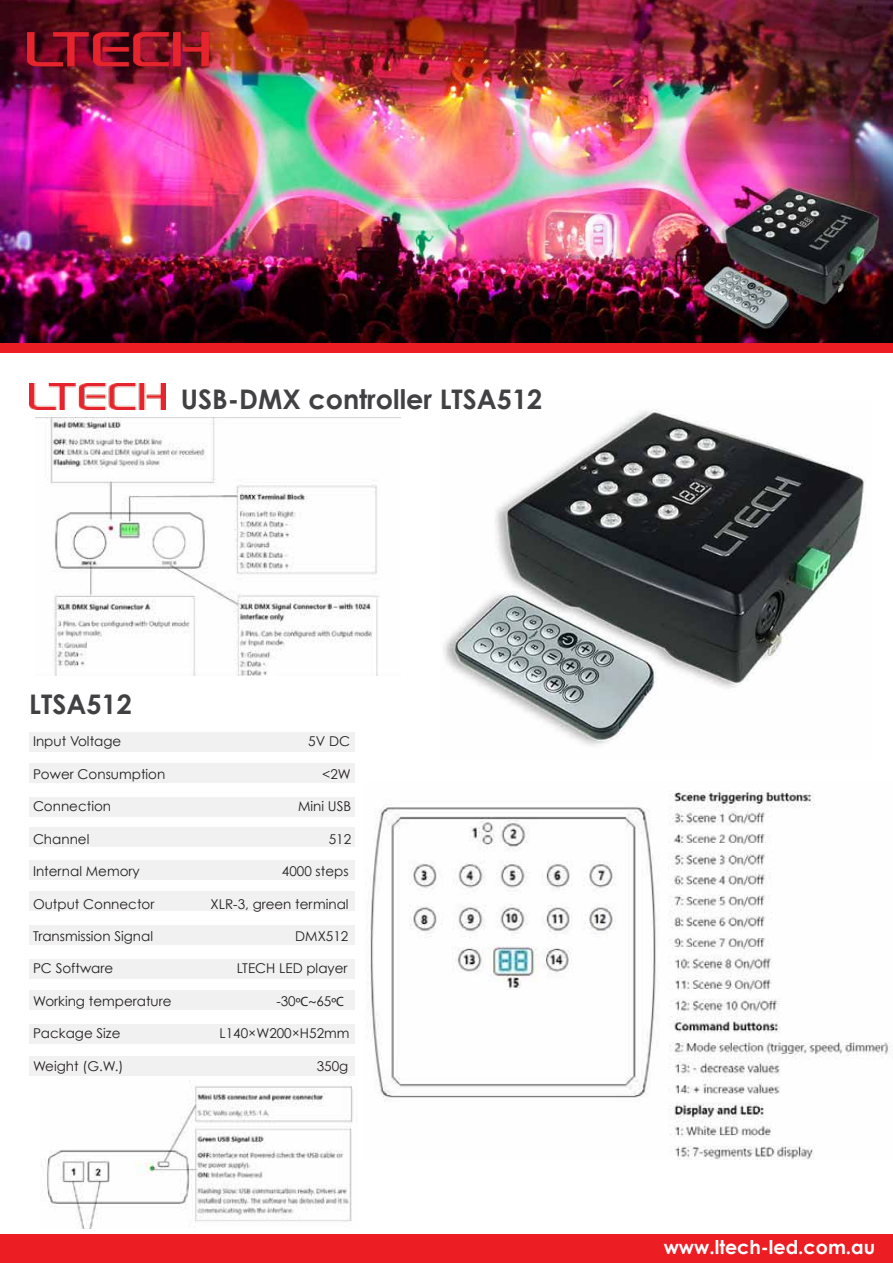
<style>
.page{position:relative;width:893px;height:1263px;background:#fff}
.page>*{position:absolute;margin:0;border:0;box-sizing:border-box;transform-origin:0 0}
.t1{font:700 27px "Century Gothic";color:#414042}
.t2{font:700 19.05px "Century Gothic";color:#fff}
.t3{font:13.5px "Century Gothic";color:#231f20}
.s1{font-family:"Myriad Pro"}
</style>
<div class="page">
<img style="left:45px;top:1080px;width:308px;height:148px">
<div style="left:30px;top:1056px;width:325px;height:20px;background:#f1f1f2"></div>
<img style="left:35px;top:417px;width:366px;height:258px">
<img style="left:443px;top:409px;width:423px;height:338px">
<img style="left:0;top:0;width:893px;height:342px">
<div style="left:0;top:1234px;width:893px;height:29px;background:#ed1d24"></div>
<div style="left:0;top:343px;width:893px;height:10px;background:#ed1d24"></div>
<img style="left:30px;top:383px;width:136px;height:26px">
<div style="left:30px;top:990px;width:325px;height:20px;background:#f1f1f2"></div>
<div style="left:30px;top:1024px;width:325px;height:20px;background:#f1f1f2"></div>
<div style="left:30px;top:959px;width:325px;height:19px;background:#f1f1f2"></div>
<div style="left:29px;top:763px;width:326px;height:20px;background:#f1f1f2"></div>
<div style="left:29px;top:797px;width:326px;height:20px;background:#f1f1f2"></div>
<div style="left:29px;top:827px;width:326px;height:20px;background:#f1f1f2"></div>
<div style="left:29px;top:732px;width:326px;height:20px;background:#f1f1f2"></div>
<div style="left:29px;top:891px;width:326px;height:20px;background:#f1f1f2"></div>
<div style="left:29px;top:925px;width:326px;height:20px;background:#f1f1f2"></div>
<div style="left:29px;top:860px;width:326px;height:19px;background:#f1f1f2"></div>
<img style="left:367px;top:791px;width:526px;height:368px">
<img style="left:28px;top:13px;width:190px;height:74px">
<h1 class="t1" style="left:181px;top:382px;width:363px">USB-DMX controller LTSA512</h1>
<h1 class="t1" style="left:29px;top:687px;width:104px">LTSA512</h1>
<p class="t3" style="left:33px;top:733px;width:90px">Input Voltage</p>
<p class="t3" style="left:308px;top:733px;width:43px">5V DC</p>
<p class="t3" style="left:33px;top:766px;width:134px">Power Consumption</p>
<p class="t3" style="left:322px;top:766px;width:30px">&lt;2W</p>
<p class="t3" style="left:33px;top:798px;width:80px">Connection</p>
<p class="t3" style="left:298px;top:798px;width:55px">Mini USB</p>
<p class="t3" style="left:33px;top:830px;width:58px">Channel</p>
<p class="t3" style="left:329px;top:830px;width:24px">512</p>
<p class="t3" style="left:33px;top:863px;width:108px">Internal Memory</p>
<p class="t3" style="left:282px;top:863px;width:68px">4000 steps</p>
<p class="t3" style="left:33px;top:895px;width:123px">Output Connector</p>
<p class="t3" style="left:211px;top:895px;width:139px">XLR-3, green terminal</p>
<p class="t3" style="left:33px;top:928px;width:122px">Transmission Signal</p>
<p class="t3" style="left:295px;top:928px;width:55px">DMX512</p>
<p class="t3" style="left:33px;top:960px;width:82px">PC Software</p>
<p class="t3" style="left:237px;top:960px;width:112px">LTECH LED player</p>
<p class="t3" style="left:33px;top:992px;width:140px">Working temperature</p>
<p class="t3" style="left:276px;top:992px;width:69px">-30<span class="s1">ºC~</span>65<span class="s1">ºC</span></p>
<p class="t3" style="left:33px;top:1025px;width:89px">Package Size</p>
<p class="t3" style="left:220px;top:1025px;width:131px">L140×W200×H52mm</p>
<p class="t3" style="left:33px;top:1057px;width:92px">Weight (G.W.)</p>
<p class="t3" style="left:317px;top:1057px;width:33px">350g</p>
<h2 class="t2" style="left:664px;top:1235px;width:213px">www.ltech-led.com.au</h2>
</div>
